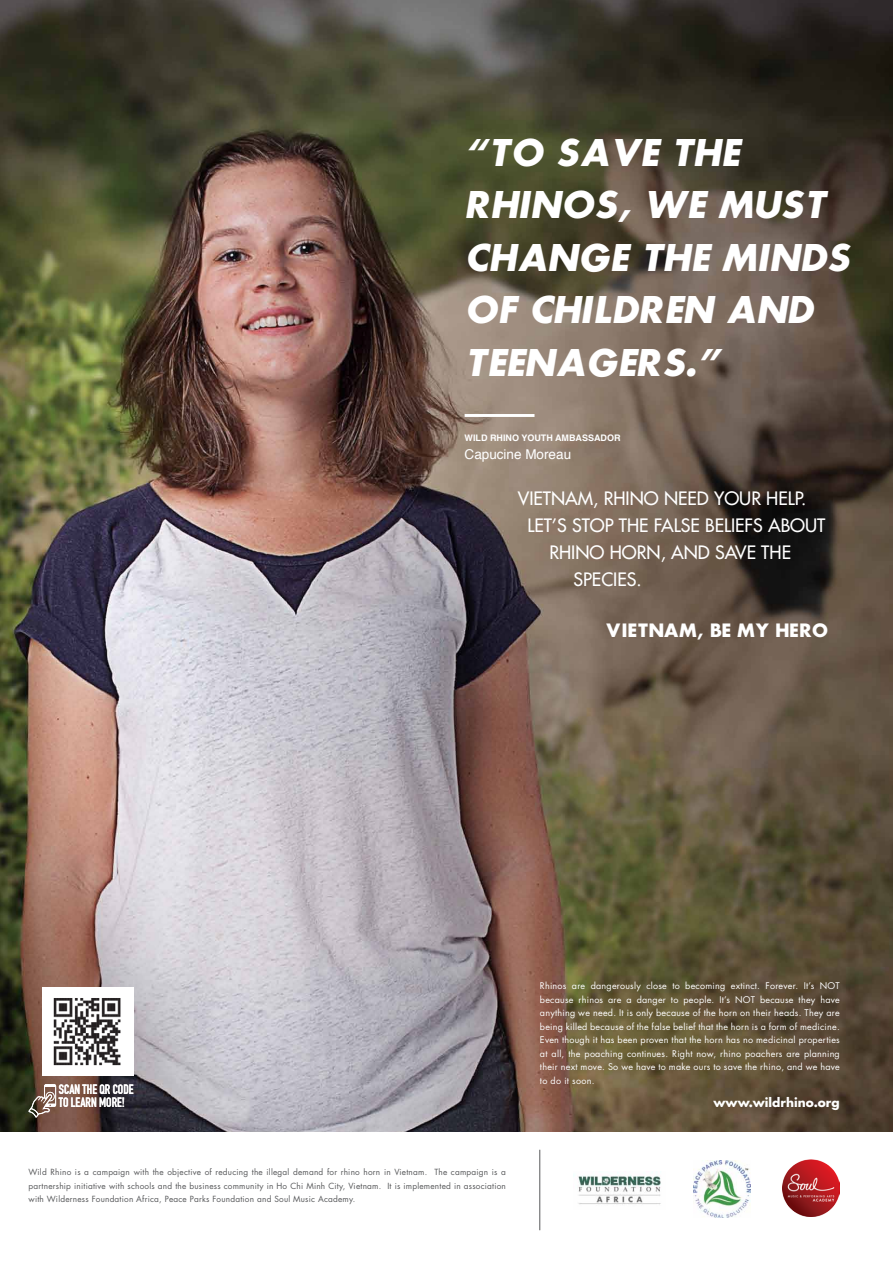
<style>
.page{position:relative;width:893px;height:1263px;background:#fff}
.page>*{position:absolute;margin:0;border:0;box-sizing:border-box;transform-origin:0 0}
.t1{font:italic 700 36px/52.5px "Futura";color:#fff}
.t2{font:18px "Futura";color:#fff}
.t3{font:700 18px "Futura";color:#fff}
.t4{font:13.5px "Helvetica";color:#fff}
.t5{font:700 13.35px "DIN Condensed";color:#fff;scale:.96 1}
.t6{font:700 12.15px "Futura Std";color:#fff}
.t7{font:9px/13.5px "Futura";letter-spacing:.025em;color:#fff;text-align:justify}
.t8{font:700 9px "Helvetica";color:#fff}
.t9{font:8.25px/13.5px "Futura";letter-spacing:.025em;color:#58595b;text-align:justify}
</style>
<div class="page">
<img style="left:0;top:0;width:893px;height:1132px">
<hr style="left:465px;top:414px;width:69px;height:3px;background:#fff">
<div style="left:43px;top:987px;width:89px;height:88px;background:#fff"></div>
<svg style="left:29px;top:1084px;width:27px;height:33px"></svg>
<hr style="left:540px;top:1150px;width:1px;height:80px;background:#58595b">
<img style="left:783px;top:1160px;width:56px;height:57px">
<img style="left:578px;top:1175px;width:83px;height:30px">
<img style="left:694px;top:1160px;width:57px;height:57px">
<img style="left:42px;top:988px;width:79px;height:84px">
<h1 class="t1" style="left:465px;top:125px;width:387px">“TO SAVE THE<br>RHINOS, WE MUST<br>CHANGE THE MINDS<br>OF CHILDREN AND<br>TEENAGERS.”</h1>
<p class="t8" style="left:465px;top:430px;width:157px">WILD RHINO YOUTH AMBASSADOR</p>
<h3 class="t4" style="left:465px;top:443px;width:108px">Capucine Moreau</h3>
<h2 class="t2" style="left:518px;top:487px;width:290px">VIETNAM, RHINO NEED YOUR HELP.</h2>
<h2 class="t2" style="left:528px;top:514px;width:299px">LET’S STOP THE FALSE BELIEFS ABOUT</h2>
<h2 class="t2" style="left:549px;top:541px;width:243px">RHINO HORN, AND SAVE THE</h2>
<h2 class="t2" style="left:573px;top:568px;width:70px">SPECIES.</h2>
<h2 class="t3" style="left:606px;top:618px;width:224px">VIETNAM, BE MY HERO</h2>
<h3 class="t5" style="left:59px;top:1081px;width:79px">SCAN THE QR CODE</h3>
<h3 class="t5" style="left:59px;top:1094px;width:70px">TO LEARN MORE!</h3>
<p class="t9" style="left:29px;top:1165px;width:479px">Wild Rhino is a campaign with the objective of reducing the illegal demand for rhino horn in Vietnam. The campaign is a partnership initiative with schools and the business community in Ho Chi Minh City, Vietnam. It is implemented in association with Wilderness Foundation Africa, Peace Parks Foundation and Soul Music Academy.</p>
<p class="t7" style="left:540px;top:979px;width:301px">Rhinos are dangerously close to becoming extinct. Forever. It’s NOT because rhinos are a danger to people. It’s NOT because they have anything we need. It is only because of the horn on their heads. They are being killed because of the false belief that the horn is a form of medicine.<br>Even though it has been proven that the horn has no medicinal properties at all, the poaching continues. Right now, rhino poachers are planning their next move. So we have to make ours to save the rhino, and we have to do it soon.</p>
<h3 class="t6" style="left:713px;top:1094px;width:128px">www.wildrhino.org</h3>
</div>
